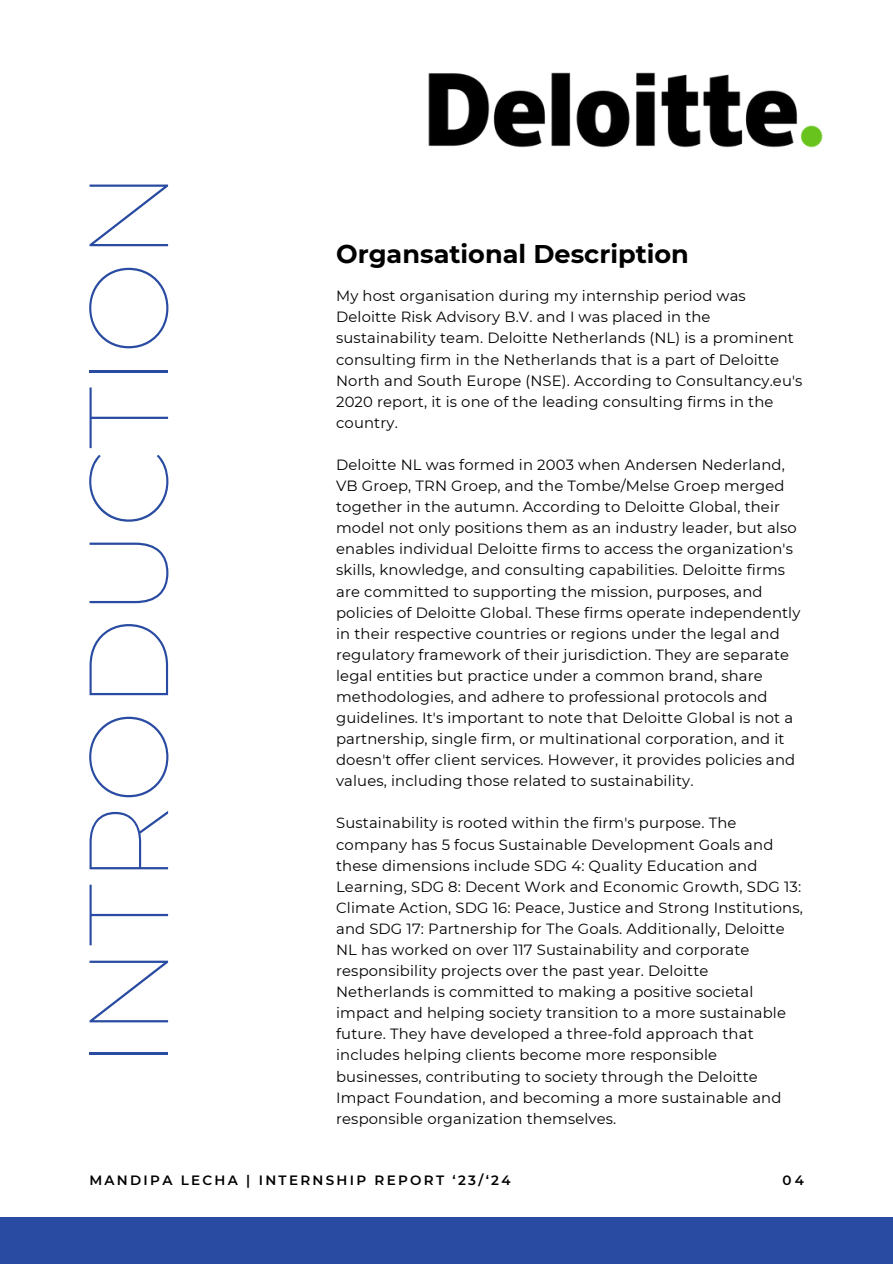
<style>
.page{position:relative;width:893px;height:1264px;background:#fff}
.page>*{position:absolute;margin:0;border:0;box-sizing:border-box;transform-origin:0 0}
.t1{font:100 112.2px "Montserrat";color:#294ba1}
.t2{font:700 25.5px "Montserrat";color:#000001}
.t3{font:14.85px/21.1px "Montserrat";letter-spacing:.01em;color:#000001}
.t4{font:600 13.5px "Montserrat";letter-spacing:.17em;color:#000001}
</style>
<div class="page">
<div style="left:0;top:1217px;width:892px;height:46px;background:#294ba1"></div>
<img style="left:428px;top:72px;width:395px;height:76px">
<p class="t1" style="left:59px;top:1069px;width:901px;rotate:-90deg">INTRODUCTION</p>
<p class="t2" style="left:336px;top:239px;width:354px">Organsational Description</p>
<p class="t3" style="left:336px;top:285px;width:468px">My host organisation during my internship period was Deloitte Risk Advisory B.V. and I was placed in the sustainability team. Deloitte Netherlands (NL) is a prominent consulting firm in the Netherlands that is a part of Deloitte North and South Europe (NSE). According to Consultancy.eu's 2020 report, it is one of the leading consulting firms in the country.</p>
<h2 class="t3" style="left:336px;top:454px;width:466px">Deloitte NL was formed in 2003 when Andersen Nederland, VB Groep, TRN Groep, and the Tombe/Melse Groep merged together in the autumn. According to Deloitte Global, their model not only positions them as an industry leader, but also enables individual Deloitte firms to access the organization's skills, knowledge, and consulting capabilities. Deloitte firms are committed to supporting the mission, purposes, and policies of Deloitte Global. These firms operate independently in their respective countries or regions under the legal and regulatory framework of their jurisdiction. They are separate legal entities but practice under a common brand, share methodologies, and adhere to professional protocols and guidelines. It's important to note that Deloitte Global is not a partnership, single firm, or multinational corporation, and it doesn't offer client services. However, it provides policies and values, including those related to sustainability.</h2>
<p class="t3" style="left:336px;top:812px;width:468px">Sustainability is rooted within the firm's purpose. The company has 5 focus Sustainable Development Goals and these dimensions include SDG 4: Quality Education and Learning, SDG 8: Decent Work and Economic Growth, SDG 13:<br>Climate Action, SDG 16: Peace, Justice and Strong Institutions, and SDG 17: Partnership for The Goals. Additionally, Deloitte NL has worked on over 117 Sustainability and corporate responsibility projects over the past year. Deloitte Netherlands is committed to making a positive societal impact and helping society transition to a more sustainable future. They have developed a three-fold approach that includes helping clients become more responsible businesses, contributing to society through the Deloitte Impact Foundation, and becoming a more sustainable and responsible organization themselves.</p>
<h3 class="t4" style="left:89px;top:1172px;width:422px">MANDIPA LECHA | INTERNSHIP REPORT ‘23/‘24</h3>
<p class="t4" style="left:782px;top:1172px;width:23px">04</p>
</div>
